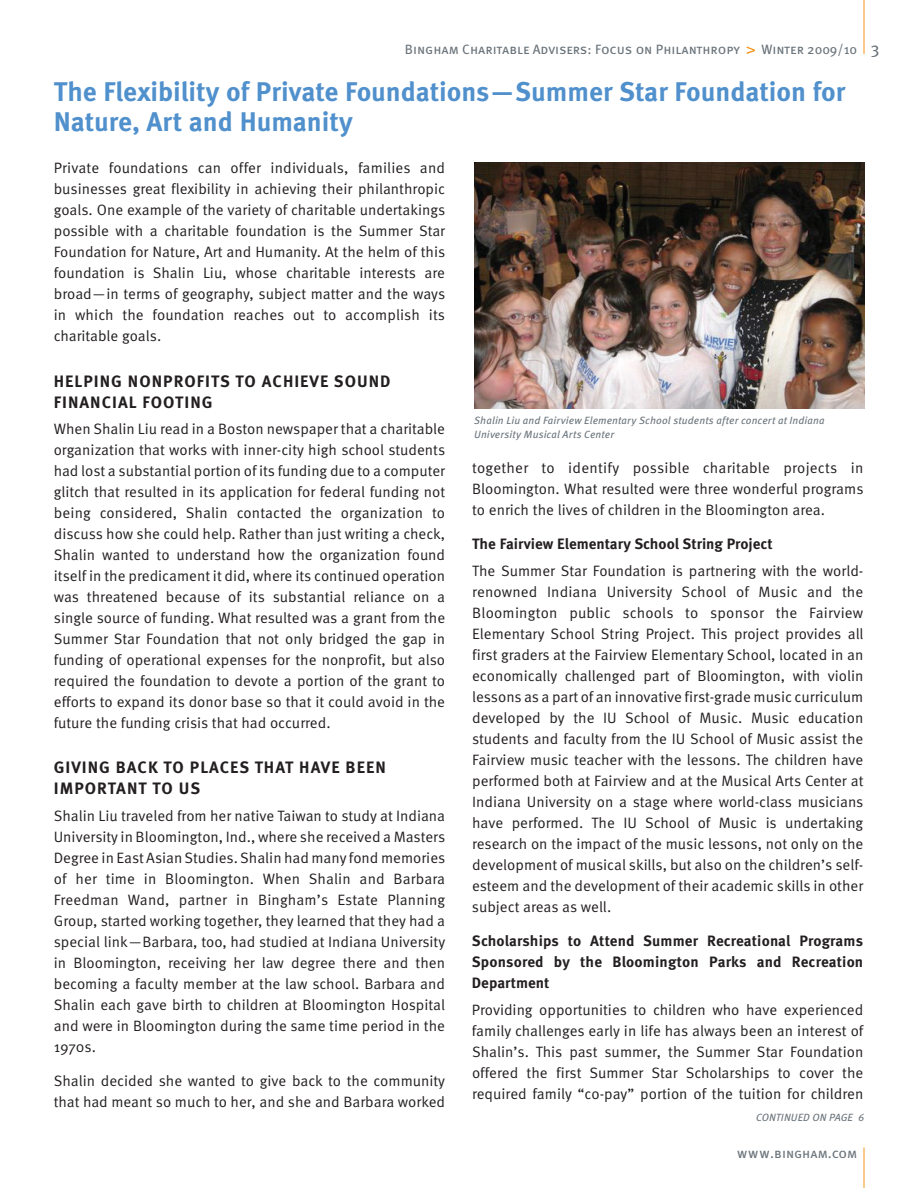
<style>
.page{position:relative;width:918px;height:1188px;background:#fff}
.page>*{position:absolute;margin:0;border:0;box-sizing:border-box;transform-origin:0 0}
.t1{font:700 27px/30px "Meta Pro";color:#5090cc}
.t2{font:700 16.5px/21px "Meta Pro";letter-spacing:.13em;color:#231f20}
.t3{font:16.5px "Meta Pro";color:#6a747b}
.t4{font:15px/21px "Meta Pro";color:#231f20;text-align:justify}
.t5{font:700 15px/21px "Meta Pro";color:#231f20;text-align:justify}
.t6{font:13.5px "Meta Pro";color:#6a747b}
.t7{font:italic 10.5px/13.5px "Meta Pro";letter-spacing:.01em;color:#6a747b}
</style>
<div class="page">
<svg style="left:747px;top:46px;width:8px;height:8px"></svg>
<hr style="left:864px;top:0;width:1px;height:54px;background:#f7971d">
<hr style="left:864px;top:1147px;width:1px;height:41px;background:#f7971d">
<img style="left:474px;top:162px;width:390px;height:246px">
<p class="t6" style="left:405px;top:41px;width:337px">Bingham Charitable Advisers: Focus on Philanthropy</p>
<p class="t6" style="left:762px;top:41px;width:97px">Winter 2009/10</p>
<h1 class="t1" style="left:54px;top:77px;width:793px">The Flexibility of Private Foundations—Summer Star Foundation for<br>Nature, Art and Humanity</h1>
<p class="t3" style="left:871px;top:38px;width:10px">3</p>
<p class="t4" style="left:54px;top:158px;width:393px">Private foundations can offer individuals, families and businesses great flexibility in achieving their philanthropic goals. One example of the variety of charitable undertakings possible with a charitable foundation is the Summer Star Foundation for Nature, Art and Humanity. At the helm of this foundation is Shalin Liu, whose charitable interests are broad—in terms of geography, subject matter and the ways in which the foundation reaches out to accomplish its charitable goals.</p>
<p class="t2" style="left:54px;top:371px;width:338px">Helpi ng Nonprofits to Achieve Sound<br>Fi nancial Footi ng</p>
<p class="t4" style="left:54px;top:419px;width:393px">When Shalin Liu read in a Boston newspaper that a charitable organization that works with inner-city high school students had lost a substantial portion of its funding due to a computer glitch that resulted in its application for federal funding not being considered, Shalin contacted the organization to discuss how she could help. Rather than just writing a check, Shalin wanted to understand how the organization found itself in the predicament it did, where its continued operation was threatened because of its substantial reliance on a single source of funding. What resulted was a grant from the Summer Star Foundation that not only bridged the gap in funding of operational expenses for the nonprofit, but also required the foundation to devote a portion of the grant to efforts to expand its donor base so that it could avoid in the future the funding crisis that had occurred.</p>
<p class="t2" style="left:54px;top:757px;width:333px">Giving Back to Places that Have Been<br>Important to Us</p>
<p class="t4" style="left:54px;top:805px;width:393px">Shalin Liu traveled from her native Taiwan to study at Indiana University in Bloomington, Ind., where she received a Masters Degree in East Asian Studies. Shalin had many fond memories of her time in Bloomington. When Shalin and Barbara Freedman Wand, partner in Bingham’s Estate Planning Group, started working together, they learned that they had a special link—Barbara, too, had studied at Indiana University in Bloomington, receiving her law degree there and then becoming a faculty member at the law school. Barbara and Shalin each gave birth to children at Bloomington Hospital and were in Bloomington during the same time period in the 1970s.</p>
<p class="t4" style="left:54px;top:1071px;width:393px">Shalin decided she wanted to give back to the community that had meant so much to her, and she and Barbara worked</p>
<p class="t7" style="left:474px;top:414px;width:352px">Shalin Liu and Fairview Elementary School students after concert at Indiana<br>University Musical Arts Center</p>
<p class="t4" style="left:472px;top:457px;width:393px">together to identify possible charitable projects in Bloomington. What resulted were three wonderful programs to enrich the lives of children in the Bloomington area.</p>
<p class="t5" style="left:472px;top:534px;width:302px">The Fairview Elementary School String Project</p>
<p class="t4" style="left:472px;top:560px;width:393px">The Summer Star Foundation is partnering with the world&shy;renowned Indiana University School of Music and the Bloomington public schools to sponsor the Fairview Elementary School String Project. This project provides all first graders at the Fairview Elementary School, located in an economically challenged part of Bloomington, with violin lessons as a part of an innovative first-grade music curriculum developed by the IU School of Music. Music education students and faculty from the IU School of Music assist the Fairview music teacher with the lessons. The children have performed both at Fairview and at the Musical Arts Center at Indiana University on a stage where world-class musicians have performed. The IU School of Music is undertaking research on the impact of the music lessons, not only on the development of musical skills, but also on the children’s self&shy;esteem and the development of their academic skills in other subject areas as well.</p>
<p class="t5" style="left:472px;top:931px;width:393px">Scholarships to Attend Summer Recreational Programs Sponsored by the Bloomington Parks and Recreation Department</p>
<p class="t4" style="left:472px;top:999px;width:393px">Providing opportunities to children who have experienced family challenges early in life has always been an interest of Shalin’s. This past summer, the Summer Star Foundation offered the first Summer Star Scholarships to cover the required family “co-pay” portion of the tuition for children</p>
<p class="t7" style="left:756px;top:1111px;width:109px">CONTINUED ON PAGE 6</p>
<p class="t6" style="left:737px;top:1145px;width:121px">w w w.bingham.com</p>
</div>
